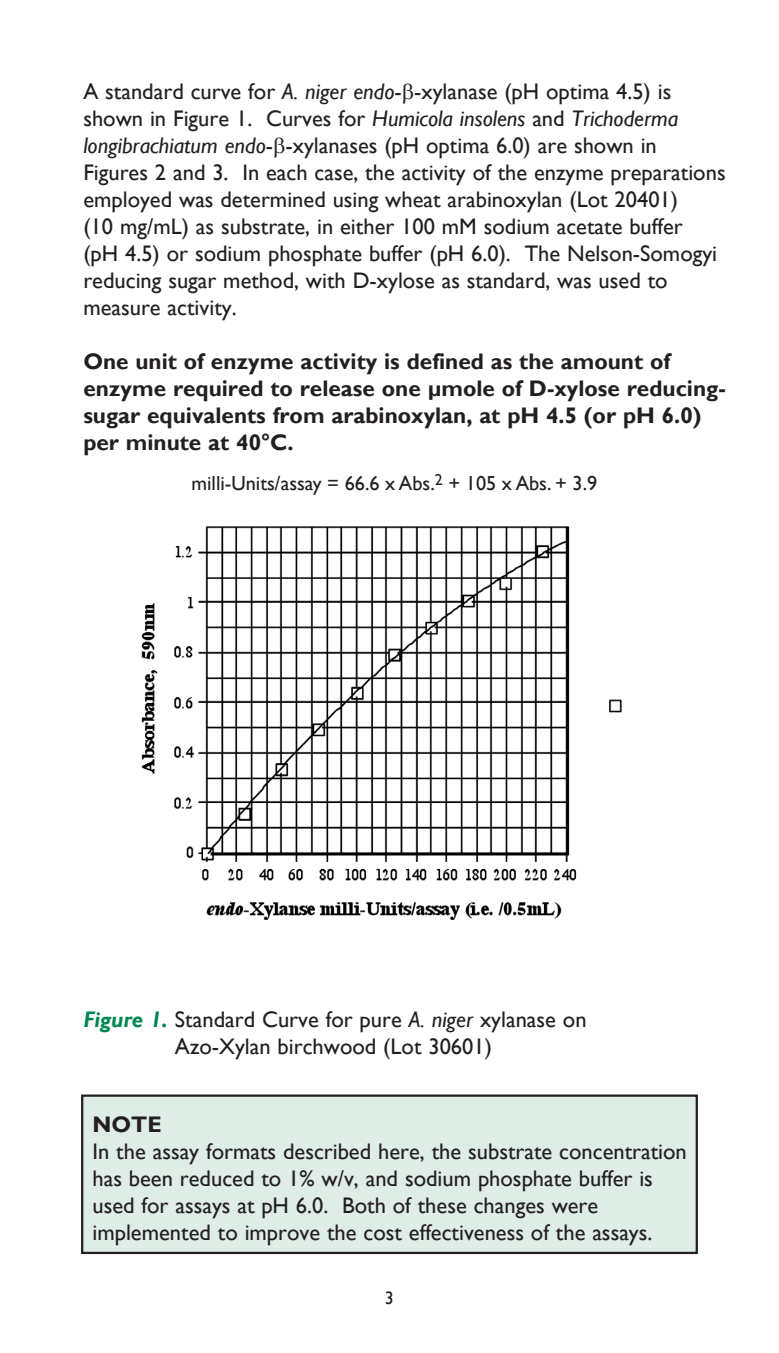
<style>
.page{position:relative;width:779px;height:1353px;background:#fff}
.page>*{position:absolute;margin:0;border:0;box-sizing:border-box;transform-origin:0 0}
.Sub_heads{font:22.5px/27px "Gill Sans";color:#231f20}
.Sub_heads-2{font:700 22.5px/27px "Gill Sans";color:#231f20}
.t1{font:20.25px "Gill Sans";color:#231f20}
.t2{font:18px "Gill Sans";color:#231f20}
.s1{font-style:italic}
.s2{font-weight:700;font-style:italic;color:#008751}
</style>
<div class="page">
<div style="left:82px;top:1095px;width:614px;height:157px;background:#deede6"></div>
<div style="left:81px;top:1094px;width:616px;height:159px;border:2px solid #231f20"></div>
<img style="left:141px;top:526px;width:481px;height:395px">
<p class="Sub_heads" style="left:83px;top:78px;width:643px">A standard curve for <span class="s1">A. niger endo</span>- -xylanase (pH optima 4.5) is shown in Figure 1. Curves for <span class="s1">Humicola insolens</span> and <span class="s1">Trichoderma longibrachiatum endo</span>- -xylanases (pH optima 6.0) are shown in Figures 2 and 3. In each case, the activity of the enzyme preparations employed was determined using wheat arabinoxylan (Lot 20401)</p>
<p class="Sub_heads" style="left:83px;top:213px;width:600px">(10 mg/mL) as substrate, in either 100 mM sodium acetate buffer</p>
<p class="Sub_heads" style="left:83px;top:240px;width:635px">(pH 4.5) or sodium phosphate buffer (pH 6.0). The Nelson-Somogyi reducing sugar method, with D-xylose as standard, was used to measure activity.</p>
<p class="Sub_heads-2" style="left:83px;top:348px;width:643px">One unit of enzyme activity is defined as the amount of enzyme required to release one μmole of D-xylose reducing&shy;sugar equivalents from arabinoxylan, at pH 4.5 (or pH 6.0) per minute at 40°C.</p>
<p class="t1" style="left:191px;top:471px;width:407px">milli-Units/assay = 66.6 x Abs.<sup>2</sup> + 105 x Abs. + 3.9</p>
<p class="Sub_heads" style="left:83px;top:1006px;width:504px;text-align:center"><span class="s2">Figure 1.</span> Standard Curve for pure <span class="s1">A. niger</span> xylanase on<br>Azo-Xylan birchwood (Lot 30601)</p>
<p class="Sub_heads-2" style="left:92px;top:1111px;width:71px">NOTE</p>
<p class="Sub_heads" style="left:92px;top:1138px;width:595px">In the assay formats described here, the substrate concentration</p>
<p class="Sub_heads" style="left:92px;top:1165px;width:561px">has been reduced to 1% w/v, and sodium phosphate buffer is</p>
<p class="Sub_heads" style="left:92px;top:1192px;width:507px">used for assays at pH 6.0. Both of these changes were</p>
<p class="Sub_heads" style="left:92px;top:1219px;width:561px">implemented to improve the cost effectiveness of the assays.</p>
<p class="t2" style="left:385px;top:1287px;width:10px">3</p>
</div>
